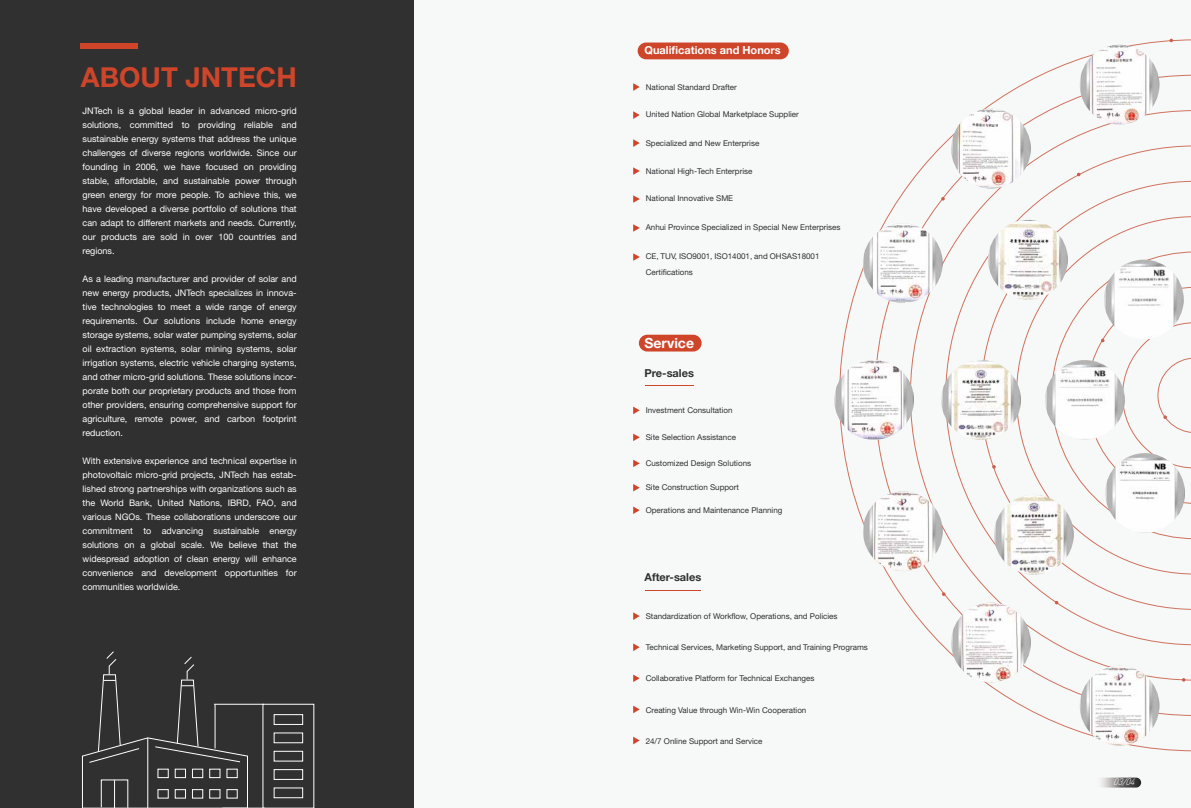
<style>
.page{position:relative;width:1191px;height:808px;background:#f7f8f8}
.page>*{position:absolute;margin:0;border:0;box-sizing:border-box;transform-origin:0 0}
.t1{font:700 27.5px "Helvetica Neue LT Pro";color:#ce452a}
.t2{font:700 14px "Helvetica Neue LT Pro";color:#fff}
.t3{font:700 11px "Helvetica Neue LT Pro";color:#fff}
.t4{font:700 11px "Helvetica Neue LT Pro";color:#303030}
.t5{font:italic 300 9.4px "DIN";color:#fff}
.t6{font:9px/14px "Helvetica Neue LT Pro";color:#fff;text-align:justify}
.t7{font:8px/16px "Helvetica Neue LT Pro";color:#303030}
</style>
<div class="page">
<svg style="left:876px;top:75px;width:315px;height:641px"></svg>
<svg style="left:910px;top:110px;width:281px;height:570px"></svg>
<svg style="left:945px;top:146px;width:246px;height:499px"></svg>
<svg style="left:981px;top:181px;width:210px;height:429px"></svg>
<svg style="left:1016px;top:216px;width:175px;height:358px"></svg>
<svg style="left:1051px;top:252px;width:140px;height:287px"></svg>
<img style="left:1105px;top:453px;width:79px;height:80px;border-radius:39px">
<img style="left:1115px;top:504px;width:59px;height:29px">
<img style="left:1045px;top:360px;width:79px;height:80px;border-radius:39px">
<img style="left:1055px;top:367px;width:31px;height:73px">
<img style="left:1104px;top:260px;width:79px;height:79px;border-radius:39px">
<img style="left:1114px;top:267px;width:59px;height:20px">
<img style="left:941px;top:360px;width:79px;height:80px;border-radius:39px">
<img style="left:951px;top:361px;width:59px;height:79px">
<img style="left:988px;top:220px;width:79px;height:79px;border-radius:39px">
<img style="left:998px;top:221px;width:61px;height:78px">
<img style="left:994px;top:495px;width:79px;height:79px;border-radius:39px">
<img style="left:1004px;top:495px;width:59px;height:79px">
<img style="left:951px;top:603px;width:79px;height:79px;border-radius:39px">
<img style="left:961px;top:603px;width:59px;height:79px">
<img style="left:1079px;top:666px;width:80px;height:79px;border-radius:39px">
<img style="left:1090px;top:666px;width:59px;height:79px">
<img style="left:863px;top:491px;width:79px;height:80px;border-radius:39px">
<img style="left:873px;top:491px;width:59px;height:80px">
<img style="left:863px;top:223px;width:79px;height:80px;border-radius:39px">
<img style="left:873px;top:223px;width:59px;height:80px">
<img style="left:834px;top:360px;width:80px;height:80px;border-radius:39px">
<img style="left:844px;top:360px;width:58px;height:80px">
<img style="left:951px;top:109px;width:79px;height:79px;border-radius:39px">
<img style="left:957px;top:109px;width:58px;height:79px">
<img style="left:1079px;top:45px;width:80px;height:79px;border-radius:39px">
<img style="left:1090px;top:45px;width:59px;height:79px">
<svg style="left:1169px;top:39px;width:4px;height:3px"></svg>
<svg style="left:941px;top:197px;width:3px;height:4px"></svg>
<svg style="left:992px;top:465px;width:3px;height:4px"></svg>
<svg style="left:942px;top:592px;width:3px;height:4px"></svg>
<svg style="left:1182px;top:678px;width:3px;height:4px"></svg>
<svg style="left:1054px;top:601px;width:4px;height:3px"></svg>
<svg style="left:1086px;top:287px;width:105px;height:217px"></svg>
<div style="left:0;top:0;width:414px;height:808px;background:#303030"></div>
<div style="left:81px;top:44px;width:57px;height:5px;background:#ce452a"></div>
<svg style="left:82px;top:651px;width:166px;height:157px"></svg>
<svg style="left:262px;top:704px;width:52px;height:104px"></svg>
<div style="left:274px;top:714px;width:29px;height:11px;border:1px solid #fff"></div>
<div style="left:274px;top:732px;width:29px;height:11px;border:1px solid #fff"></div>
<div style="left:274px;top:751px;width:29px;height:10px;border:1px solid #fff"></div>
<div style="left:274px;top:769px;width:29px;height:11px;border:1px solid #fff"></div>
<div style="left:274px;top:787px;width:29px;height:11px;border:1px solid #fff"></div>
<hr style="left:222px;top:807px;width:43px;height:1px;background:#fff">
<hr style="left:214px;top:704px;width:1px;height:44px;background:#fff">
<hr style="left:214px;top:704px;width:50px;height:1px;background:#fff">
<div style="left:157px;top:769px;width:12px;height:9px;border:1px solid #fff"></div>
<div style="left:175px;top:769px;width:11px;height:9px;border:1px solid #fff"></div>
<div style="left:192px;top:769px;width:11px;height:9px;border:1px solid #fff"></div>
<div style="left:209px;top:769px;width:11px;height:9px;border:1px solid #fff"></div>
<div style="left:226px;top:769px;width:12px;height:9px;border:1px solid #fff"></div>
<div style="left:157px;top:789px;width:12px;height:9px;border:1px solid #fff"></div>
<div style="left:175px;top:789px;width:11px;height:9px;border:1px solid #fff"></div>
<div style="left:192px;top:789px;width:11px;height:9px;border:1px solid #fff"></div>
<div style="left:209px;top:789px;width:11px;height:9px;border:1px solid #fff"></div>
<div style="left:226px;top:789px;width:12px;height:9px;border:1px solid #fff"></div>
<svg style="left:1096px;top:777px;width:45px;height:10px"></svg>
<svg style="left:633px;top:83px;width:6px;height:8px"></svg>
<svg style="left:633px;top:111px;width:6px;height:8px"></svg>
<svg style="left:633px;top:139px;width:6px;height:8px"></svg>
<svg style="left:633px;top:167px;width:6px;height:8px"></svg>
<svg style="left:633px;top:195px;width:6px;height:8px"></svg>
<svg style="left:633px;top:224px;width:6px;height:8px"></svg>
<svg style="left:633px;top:253px;width:6px;height:8px"></svg>
<svg style="left:633px;top:407px;width:6px;height:7px"></svg>
<svg style="left:633px;top:434px;width:6px;height:7px"></svg>
<svg style="left:633px;top:460px;width:6px;height:7px"></svg>
<svg style="left:633px;top:484px;width:6px;height:7px"></svg>
<svg style="left:633px;top:506px;width:6px;height:8px"></svg>
<svg style="left:633px;top:612px;width:6px;height:8px"></svg>
<svg style="left:633px;top:643px;width:6px;height:8px"></svg>
<svg style="left:633px;top:674px;width:6px;height:8px"></svg>
<svg style="left:633px;top:706px;width:6px;height:7px"></svg>
<svg style="left:633px;top:737px;width:6px;height:7px"></svg>
<hr style="left:645px;top:590px;width:56px;height:1px;background:#ce452a">
<hr style="left:645px;top:385px;width:48px;height:1px;background:#ce452a">
<div style="left:639px;top:335px;width:62px;height:16px;background:#ce452a;border-radius:8px"></div>
<div style="left:637px;top:43px;width:152px;height:16px;background:#ce452a;border-radius:8px"></div>
<h1 class="t1" style="left:81px;top:60px;width:217px">ABOUT JNTECH</h1>
<p class="t6" style="left:83px;top:104px;width:216px">JNTech is a global leader in advanced micro-grid solutions, committed to providing reliable and sustainable energy systems that address the unique challenges of diverse regions worldwide. Since our founding in 2006, we have focused on providing stable, affordable, and sustainable power through green energy for more people. To achieve this, we have developed a diverse portfolio of solutions that can adapt to different markets and needs. Currently, our products are sold in over 100 countries and regions.</p>
<p class="t6" style="left:83px;top:272px;width:216px">As a leading manufacturer and provider of solar and new energy products, JNTech specializes in innova&shy;tive technologies to meet a wide range of energy requirements. Our solutions include home energy storage systems, solar water pumping systems, solar oil extraction systems, solar mining systems, solar irrigation systems, electric vehicle charging systems, and other micro-grid solutions. These solutions incor&shy;porate both our proprietary products and those from other providers, ensuring comprehensive support for agriculture, remote power, and carbon footprint reduction.</p>
<p class="t6" style="left:83px;top:454px;width:216px">With extensive experience and technical expertise in photovoltaic micro-grid projects, JNTech has estab&shy;lished strong partnerships with organizations such as the World Bank, United Nations, IBRD, FAO, and various NGOs. These collaborations underscore our commitment to advancing sustainable energy solutions on a global scale. We believe that the widespread adoption of clean energy will enhance convenience and development opportunities for communities worldwide.</p>
<p class="t3" style="left:644px;top:43px;width:138px">Qualifications and Honors</p>
<p class="t7" style="left:646px;top:79px;width:93px">National Standard Drafter</p>
<p class="t7" style="left:646px;top:106px;width:155px">United Nation Global Marketplace Supplier</p>
<p class="t7" style="left:646px;top:134px;width:115px">Specialized and New Enterprise</p>
<p class="t7" style="left:646px;top:163px;width:108px">National High-Tech Enterprise</p>
<p class="t7" style="left:646px;top:190px;width:89px">National Innovative SME</p>
<p class="t7" style="left:646px;top:219px;width:196px">Anhui Province Specialized in Special New Enterprises</p>
<p class="t7" style="left:646px;top:248px;width:175px">CE, TUV, ISO9001, ISO14001, and OHSAS18001<br>Certifications</p>
<h2 class="t2" style="left:644px;top:334px;width:51px">Service</h2>
<p class="t4" style="left:644px;top:366px;width:51px">Pre-sales</p>
<p class="t7" style="left:646px;top:402px;width:88px">Investment Consultation</p>
<p class="t7" style="left:646px;top:428px;width:92px">Site Selection Assistance</p>
<p class="t7" style="left:646px;top:455px;width:107px">Customized Design Solutions</p>
<p class="t7" style="left:646px;top:479px;width:95px">Site Construction Support</p>
<p class="t7" style="left:646px;top:502px;width:138px">Operations and Maintenance Planning</p>
<p class="t4" style="left:644px;top:570px;width:58px">After-sales</p>
<p class="t7" style="left:646px;top:608px;width:193px">Standardization of Workflow, Operations, and Policies</p>
<p class="t7" style="left:646px;top:639px;width:224px">Technical Services, Marketing Support, and Training Programs</p>
<p class="t7" style="left:646px;top:670px;width:170px">Collaborative Platform for Technical Exchanges</p>
<p class="t7" style="left:646px;top:702px;width:162px">Creating Value through Win-Win Cooperation</p>
<p class="t7" style="left:646px;top:733px;width:118px">24/7 Online Support and Service</p>
<p class="t5" style="left:1113px;top:776px;width:25px">03/04</p>
</div>
